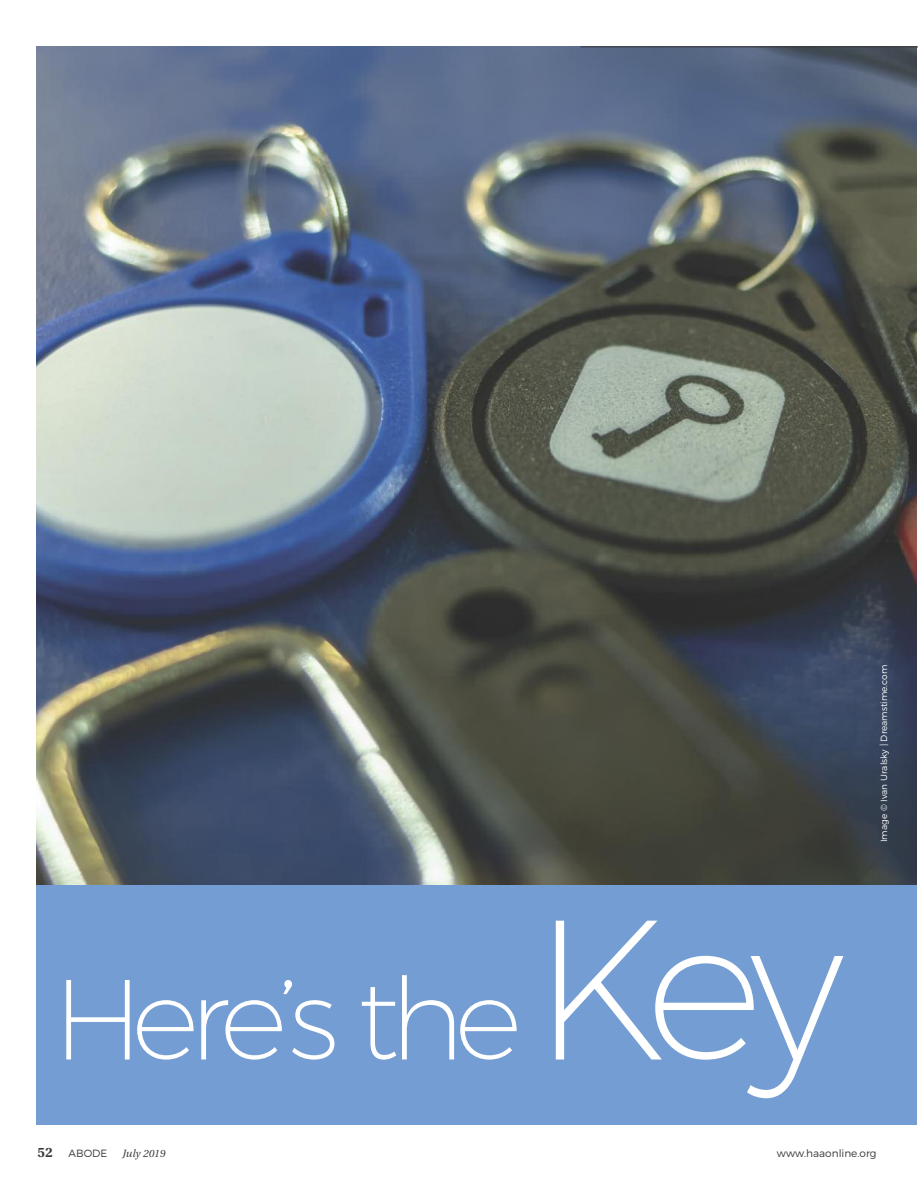
<style>
.page{position:relative;width:918px;height:1188px;background:#fff}
.page>*{position:absolute;margin:0;border:0;box-sizing:border-box;transform-origin:0 0}
.t1{font:200 113.7px "Montserrat";letter-spacing:-.08em;color:#fff}
.t2{font:300 10.5px "Montserrat";color:#39383a}
.t3{font:italic 10.5px "Heuristica";color:#39383a}
.t4{font:300 9px "Montserrat";color:#fff}
.s1{font-size:198.6px}
.s2{font-family:"Heuristica";font-weight:700;font-size:13.5px}
</style>
<div class="page">
<img style="left:36px;top:47px;width:880px;height:839px">
<div style="left:36px;top:886px;width:880px;height:239px;background:#739dd3"></div>
<hr style="left:580px;top:47px;width:338px;height:1px;background:#39383a">
<h1 class="t1" style="left:53px;top:975px;width:792px">Here’s the <span class="s1">Key</span></h1>
<p class="t4" style="left:880px;top:842px;width:179px;rotate:-90deg">Image © Ivan Uralsky | Dreamstime.com</p>
<p class="t2" style="left:38px;top:1150px;width:71px"><span class="s2">52</span> ABODE</p>
<p class="t3" style="left:122px;top:1150px;width:44px">July 2019</p>
<p class="t2" style="left:777px;top:1150px;width:101px">www.haaonline.org</p>
</div>
